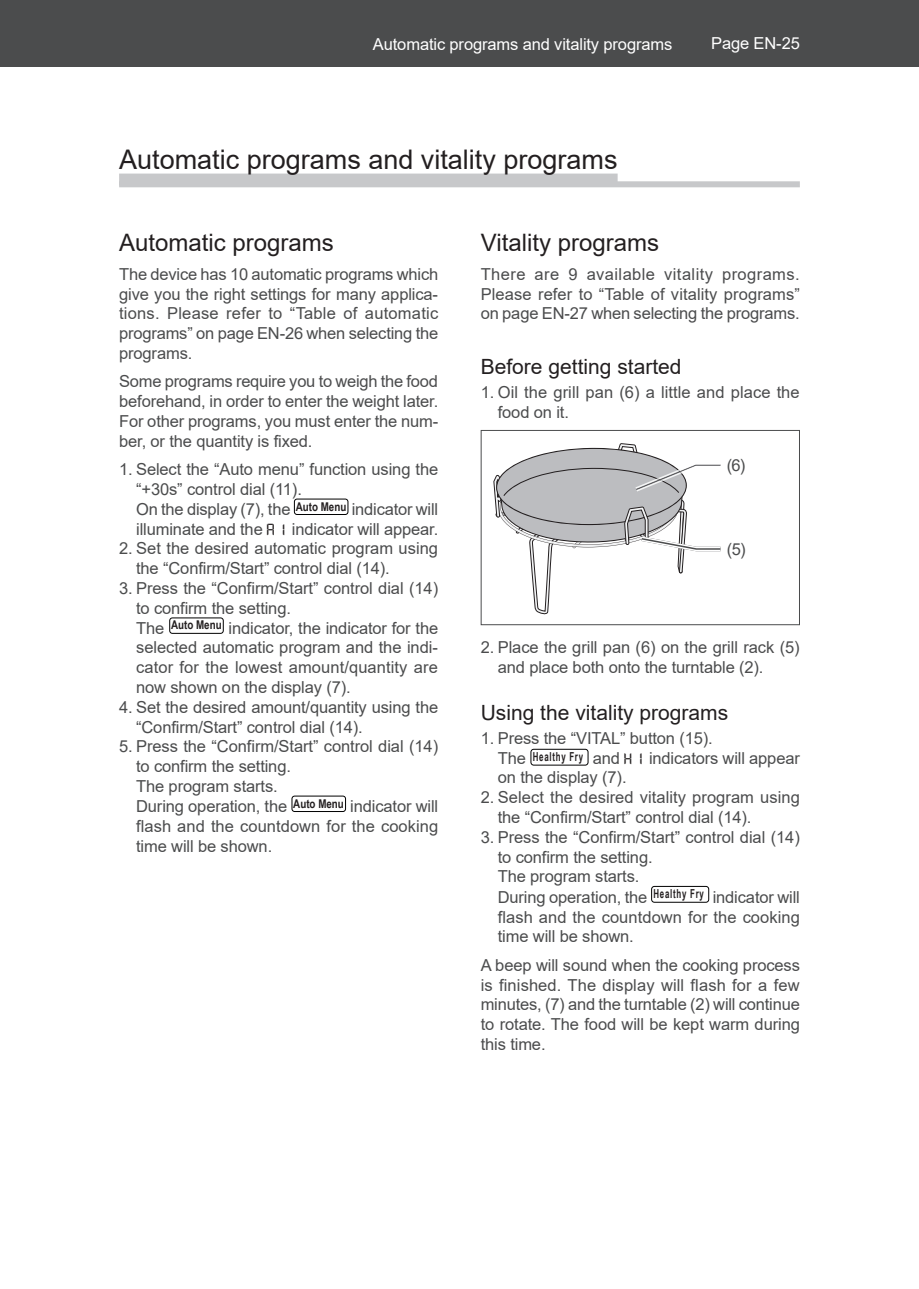
<style>
.page{position:relative;width:919px;height:1289px;background:#fff}
.page>*{position:absolute;margin:0;border:0;box-sizing:border-box;transform-origin:0 0}
.t1{font:27px "Arial";color:#231f20}
.t2{font:24px "Arial";color:#231f20}
.t3{font:21px "Arial";color:#231f20}
.t4{font:16.5px/19.8px "Arial";letter-spacing:-.01em;color:#4b4c4d}
.t5{font:16.5px "Arial";letter-spacing:-.01em;color:#fff}
.s1{font-family:"AF LED7 Seg 3";font-size:18px;color:#231f20}
</style>
<div class="page">
<div style="left:13px;top:0;width:905px;height:67px;background:#4b4c4d"></div>
<div style="left:0;top:0;width:13px;height:67px;background:#4b4c4d"></div>
<div style="left:119px;top:173px;width:498px;height:12px;background:#c7c8ca"></div>
<div style="left:119px;top:181px;width:680px;height:6px;background:#c7c8ca"></div>
<div style="left:294px;top:499px;width:54px;height:15px;border:1px solid #000001;border-radius:3px"></div>
<div style="left:169px;top:617px;width:54px;height:16px;border:1px solid #000001;border-radius:3px"></div>
<div style="left:292px;top:795px;width:54px;height:16px;border:1px solid #000001;border-radius:3px"></div>
<div style="left:480px;top:430px;width:319px;height:195px;border:1px solid #4b4c4d"></div>
<svg style="left:493px;top:443px;width:228px;height:172px"></svg>
<div style="left:530px;top:749px;width:58px;height:16px;border:1px solid #000001;border-radius:3px"></div>
<div style="left:651px;top:886px;width:58px;height:16px;border:1px solid #000001;border-radius:3px"></div>
<p class="t5" style="left:373px;top:33px;width:301px">Automatic programs and vitality programs</p>
<p class="t5" style="left:711px;top:32px;width:90px">Page EN-25</p>
<h1 class="t1" style="left:119px;top:140px;width:500px">Automatic programs and vitality programs</h1>
<h2 class="t2" style="left:119px;top:226px;width:216px">Automatic programs</h2>
<p class="t4" style="left:119px;top:264px;width:321px;text-align:justify">The device has 10 automatic programs which give you the right settings for many applica&shy;tions. Please refer to “Table of automatic programs” on page EN-26 when selecting the programs.</p>
<p class="t4" style="left:119px;top:371px;width:320px;text-align:justify">Some programs require you to weigh the food beforehand, in order to enter the weight later.<br>For other programs, you must enter the num&shy;ber, or the quantity is fixed.</p>
<p class="t4" style="left:136px;top:459px;width:303px;text-indent:-17px">1. Select the “Auto menu” function using the “+30s” control dial (11).<br>On the display (7), the <sup>Auto</sup> <sup>Menu</sup> indicator will illuminate and the <span class="s1">A1</span> indicator will appear.</p>
<p class="t4" style="left:136px;top:538px;width:303px;text-indent:-17px">2. Set the desired automatic program using the “Confirm/Start” control dial (14).</p>
<p class="t4" style="left:136px;top:578px;width:303px;text-indent:-17px">3. Press the “Confirm/Start” control dial (14) to confirm the setting.<br>The <sup>Auto</sup> <sup>Menu</sup> indicator, the indicator for the selected automatic program and the indi&shy;cator for the lowest amount/quantity are now shown on the display (7).</p>
<p class="t4" style="left:136px;top:697px;width:303px;text-indent:-17px">4. Set the desired amount/quantity using the “Confirm/Start” control dial (14).</p>
<p class="t4" style="left:136px;top:736px;width:303px;text-indent:-17px">5. Press the “Confirm/Start” control dial (14) to confirm the setting.<br>The program starts.<br>During operation, the <sup>Auto</sup> <sup>Menu</sup> indicator will flash and the countdown for the cooking time will be shown.</p>
<h2 class="t2" style="left:480px;top:226px;width:180px">Vitality programs</h2>
<p class="t4" style="left:480px;top:264px;width:320px;text-align:justify">There are 9 available vitality programs.<br>Please refer to “Table of vitality programs” on page EN-27 when selecting the programs.</p>
<p class="t3" style="left:480px;top:352px;width:202px">Before getting started</p>
<p class="t4" style="left:497px;top:382px;width:303px;text-indent:-17px">1. Oil the grill pan (6) a little and place the food on it.</p>
<p class="t4" style="left:726px;top:455px;width:20px">(6)</p>
<p class="t4" style="left:726px;top:538px;width:20px">(5)</p>
<p class="t4" style="left:497px;top:637px;width:303px;text-indent:-17px">2. Place the grill pan (6) on the grill rack (5) and place both onto the turntable (2).</p>
<p class="t3" style="left:480px;top:698px;width:249px">Using the vitality programs</p>
<p class="t4" style="left:497px;top:728px;width:303px;text-indent:-17px">1. Press the “VITAL” button (15).<br>The <sup>Healthy</sup> <sup>Fry</sup> and <span class="s1">H1</span> indicators will appear on the display (7).</p>
<p class="t4" style="left:497px;top:787px;width:303px;text-indent:-17px">2. Select the desired vitality program using the “Confirm/Start” control dial (14).</p>
<p class="t4" style="left:497px;top:827px;width:303px;text-indent:-17px">3. Press the “Confirm/Start” control dial (14) to confirm the setting.<br>The program starts.<br>During operation, the <sup>Healthy</sup> <sup>Fry</sup> indicator will flash and the countdown for the cooking time will be shown.</p>
<p class="t4" style="left:480px;top:954px;width:321px;text-align:justify">A beep will sound when the cooking process is finished. The display will flash for a few minutes, (7) and the turntable (2) will continue to rotate. The food will be kept warm during this time.</p>
</div>
